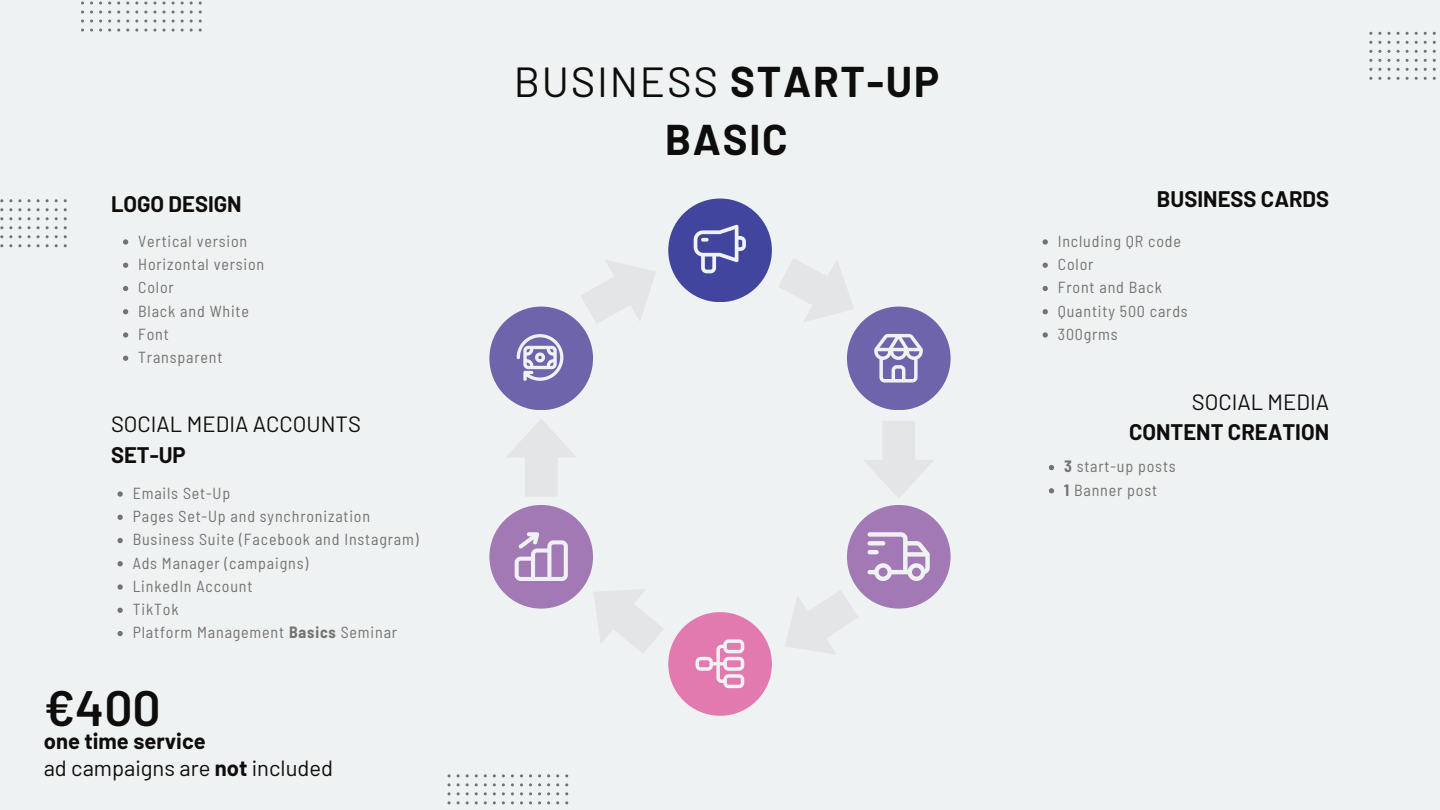
<style>
.page{position:relative;width:1440px;height:810px;background:#eff2f2}
.page>*{position:absolute;margin:0;border:0;box-sizing:border-box;transform-origin:0 0}
.t1{font:600 49.6px "Barlow";color:#0e0d0b}
.t2{font:700 42px/58.5px "Barlow";letter-spacing:.04em;color:#0e0d0b;text-align:center}
.t3{font:22px/26.3px "Barlow";color:#0e0d0b}
.t4{font:700 22px "Barlow";color:#0e0d0b}
.t5{font:semi-condensed 16px/23.3px "Barlow";letter-spacing:.05em;color:#757372}
.s1{font-weight:700}
.s2{font-weight:400}
</style>
<div class="page">
<div style="left:668px;top:199px;width:104px;height:103px;background:#41459d;border-radius:50%"></div>
<div style="left:668px;top:612px;width:104px;height:104px;background:#e27ab0;border-radius:50%"></div>
<div style="left:847px;top:505px;width:104px;height:104px;background:#a279b5;border-radius:50%"></div>
<div style="left:489px;top:505px;width:104px;height:104px;background:#a279b5;border-radius:50%"></div>
<div style="left:847px;top:307px;width:104px;height:103px;background:#6d64ac;border-radius:50%"></div>
<div style="left:489px;top:307px;width:104px;height:103px;background:#6d64ac;border-radius:50%"></div>
<svg style="left:581px;top:260px;width:75px;height:63px"></svg>
<svg style="left:778px;top:258px;width:76px;height:64px"></svg>
<svg style="left:864px;top:421px;width:70px;height:77px"></svg>
<svg style="left:785px;top:590px;width:73px;height:64px"></svg>
<svg style="left:594px;top:589px;width:69px;height:64px"></svg>
<svg style="left:507px;top:419px;width:69px;height:77px"></svg>
<svg style="left:694px;top:225px;width:52px;height:48px"></svg>
<svg style="left:874px;top:334px;width:49px;height:49px"></svg>
<svg style="left:868px;top:532px;width:62px;height:49px"></svg>
<svg style="left:696px;top:639px;width:48px;height:49px"></svg>
<svg style="left:515px;top:532px;width:53px;height:49px"></svg>
<svg style="left:517px;top:334px;width:46px;height:47px"></svg>
<svg style="left:123px;top:239px;width:5px;height:6px"></svg>
<svg style="left:123px;top:263px;width:5px;height:5px"></svg>
<svg style="left:123px;top:286px;width:5px;height:5px"></svg>
<svg style="left:123px;top:309px;width:5px;height:5px"></svg>
<svg style="left:123px;top:332px;width:5px;height:6px"></svg>
<svg style="left:123px;top:356px;width:5px;height:5px"></svg>
<svg style="left:118px;top:491px;width:5px;height:6px"></svg>
<svg style="left:118px;top:515px;width:5px;height:5px"></svg>
<svg style="left:118px;top:538px;width:5px;height:5px"></svg>
<svg style="left:118px;top:561px;width:5px;height:5px"></svg>
<svg style="left:118px;top:584px;width:5px;height:6px"></svg>
<svg style="left:118px;top:608px;width:5px;height:5px"></svg>
<svg style="left:118px;top:631px;width:5px;height:5px"></svg>
<svg style="left:1043px;top:239px;width:5px;height:6px"></svg>
<svg style="left:1043px;top:263px;width:5px;height:5px"></svg>
<svg style="left:1043px;top:286px;width:5px;height:5px"></svg>
<svg style="left:1043px;top:309px;width:5px;height:5px"></svg>
<svg style="left:1043px;top:332px;width:5px;height:6px"></svg>
<svg style="left:1049px;top:465px;width:5px;height:5px"></svg>
<svg style="left:1049px;top:488px;width:5px;height:5px"></svg>
<h3 class="t4" style="left:111px;top:191px;width:132px">LOGO DESIGN</h3>
<p class="t5" style="left:138px;top:228px;width:128px">Vertical version<br>Horizontal version<br>Color<br>Black and White<br>Font<br>Transparent</p>
<h3 class="t3" style="left:111px;top:410px;width:252px">SOCIAL MEDIA ACCOUNTS</h3>
<h3 class="t4" style="left:111px;top:441px;width:76px">SET-UP</h3>
<p class="t5" style="left:133px;top:480px;width:287px">Emails Set-Up<br>Pages Set-Up and synchronization<br>Business Suite (Facebook and Instagram)<br>Ads Manager (campaigns)<br>LinkedIn Account<br>TikTok<br>Platform Management <span class="s1">Basics</span> Seminar</p>
<h1 class="t1" style="left:44px;top:677px;width:118px">€400</h1>
<h3 class="t3" style="left:44px;top:728px;width:291px"><span class="s1">one time service<br></span>ad campaigns are <span class="s1">not</span> included</h3>
<h2 class="t2" style="left:514px;top:52px;width:427px"><span class="s2">BUSINESS</span> START-UP<br>BASIC</h2>
<h3 class="t4" style="left:1157px;top:186px;width:174px">BUSINESS CARDS</h3>
<p class="t5" style="left:1058px;top:228px;width:132px">Including QR code<br>Color<br>Front and Back<br>Quantity 500 cards<br>300grms</p>
<h3 class="t3" style="left:1192px;top:388px;width:139px">SOCIAL MEDIA</h3>
<h3 class="t4" style="left:1129px;top:419px;width:202px">CONTENT CREATION</h3>
<p class="t5" style="left:1064px;top:454px;width:113px"><span class="s1">3</span> start-up posts<br><span class="s1">1</span> Banner post</p>
</div>
